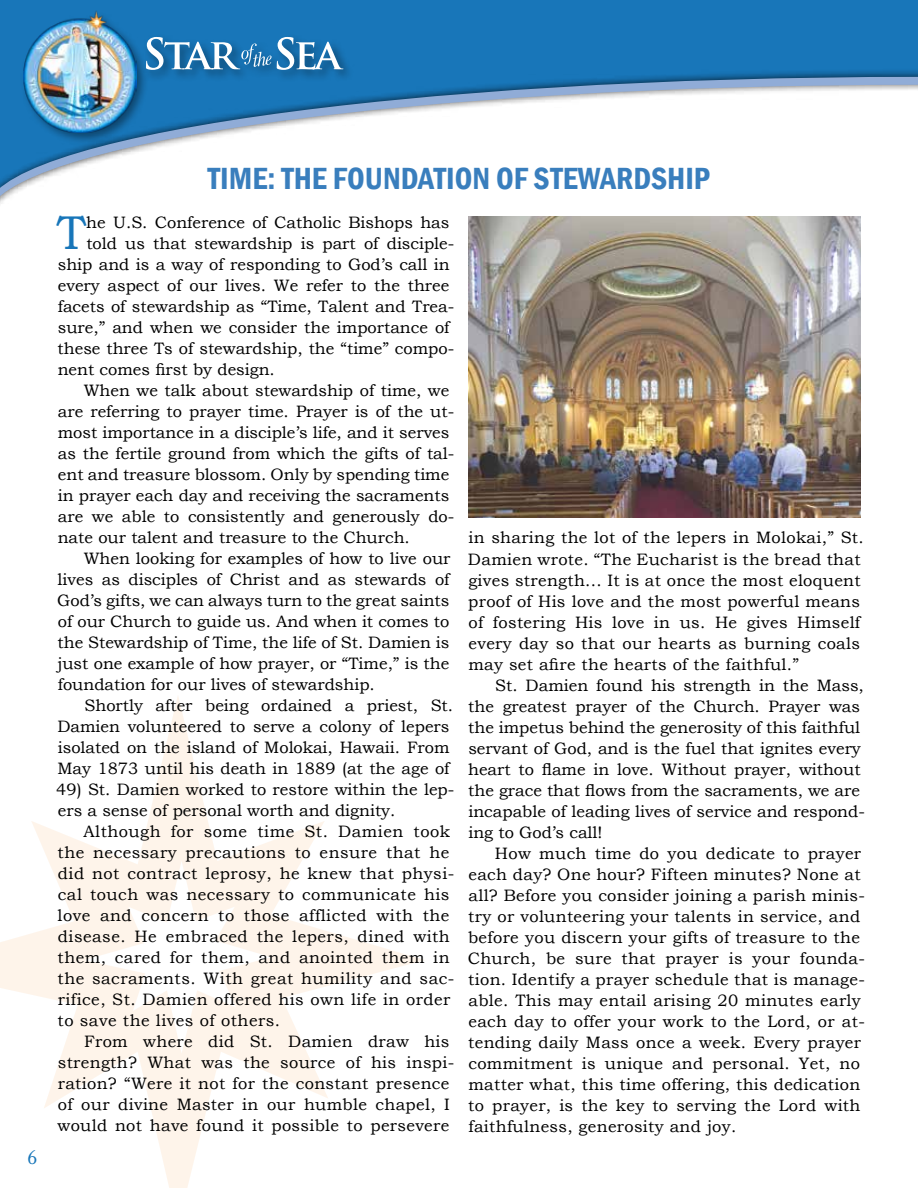
<style>
.page{position:relative;width:918px;height:1188px;background:#fff}
.page>*{position:absolute;margin:0;border:0;box-sizing:border-box;transform-origin:0 0}
.t1{font:47.4px "Bookman Old Style";color:#1876b9}
.t2{font:600 condensed 31.5px "Franklin Gothic";color:#397ebd}
.t3{font:21px "Adobe Caslon Pro";color:#1876b9}
.t4{font:16.5px/21px "Bookman Old Style";color:#000}
.t5{font:16.5px/21px "Bookman Old Style";letter-spacing:.02em;color:#000}
.t6{font:16.5px/21px "Bookman Old Style";letter-spacing:.03em;color:#000}
</style>
<div class="page">
<div style="left:0;top:0;width:918px;height:212px;background:#1876b9"></div>
<div style="left:0;top:69px;width:918px;height:152px;background:#000;opacity:.75"></div>
<svg style="left:0;top:77px;width:918px;height:138px;background:#d8e5f0"></svg>
<div style="left:20px;top:10px;width:129px;height:135px;background:#000;opacity:.41"></div>
<img style="left:24px;top:11px;width:112px;height:121px">
<div style="left:143px;top:34px;width:212px;height:49px;background:#000;opacity:.41"></div>
<svg style="left:146px;top:37px;width:197px;height:33px"></svg>
<svg style="left:0;top:697px;width:424px;height:491px"></svg>
<svg style="left:84px;top:861px;width:187px;height:192px"></svg>
<img style="left:468px;top:216px;width:393px;height:302px">
<p class="t3" style="left:27px;top:1145px;width:12px">6</p>
<h2 class="t2" style="left:208px;top:157px;width:504px">TIME: THE FOUNDATION OF STEWARDSHIP</h2>
<h1 class="t1" style="left:57px;top:202px;width:31px">T</h1>
<p class="t4" style="left:86px;top:212px;width:365px">he U.S. Conference of Catholic Bishops has</p>
<p class="t4" style="left:86px;top:233px;width:370px">told us that stewardship is part of disciple-</p>
<p class="t4" style="left:58px;top:254px;width:393px">ship and is a way of responding to God’s call in</p>
<p class="t4" style="left:58px;top:275px;width:393px">every aspect of our lives. We refer to the three</p>
<p class="t4" style="left:58px;top:296px;width:398px">facets of stewardship as “Time, Talent and Trea-</p>
<p class="t4" style="left:58px;top:317px;width:393px">sure,” and when we consider the importance of</p>
<p class="t4" style="left:58px;top:338px;width:398px">these three Ts of stewardship, the “time” compo-</p>
<p class="t4" style="left:58px;top:359px;width:219px">nent comes first by design.</p>
<p class="t4" style="left:84px;top:380px;width:367px">When we talk about stewardship of time, we</p>
<p class="t4" style="left:58px;top:401px;width:398px">are referring to prayer time. Prayer is of the ut-</p>
<p class="t4" style="left:58px;top:422px;width:393px">most importance in a disciple’s life, and it serves</p>
<p class="t4" style="left:58px;top:443px;width:398px">as the fertile ground from which the gifts of tal-</p>
<p class="t4" style="left:58px;top:464px;width:393px">ent and treasure blossom. Only by spending time</p>
<p class="t4" style="left:58px;top:485px;width:393px">in prayer each day and receiving the sacraments</p>
<p class="t4" style="left:58px;top:506px;width:398px">are we able to consistently and generously do-</p>
<p class="t4" style="left:58px;top:527px;width:354px">nate our talent and treasure to the Church.</p>
<p class="t4" style="left:84px;top:548px;width:368px">When looking for examples of how to live our</p>
<p class="t4" style="left:58px;top:569px;width:393px">lives as disciples of Christ and as stewards of</p>
<p class="t4" style="left:57px;top:590px;width:394px">God’s gifts, we can always turn to the great saints</p>
<p class="t4" style="left:58px;top:611px;width:393px">of our Church to guide us. And when it comes to</p>
<p class="t4" style="left:58px;top:632px;width:393px">the Stewardship of Time, the life of St. Damien is</p>
<p class="t4" style="left:57px;top:653px;width:393px">just one example of how prayer, or “Time,” is the</p>
<p class="t4" style="left:58px;top:674px;width:319px">foundation for our lives of stewardship.</p>
<p class="t4" style="left:85px;top:695px;width:370px">Shortly after being ordained a priest, St.</p>
<p class="t4" style="left:57px;top:716px;width:394px">Damien volunteered to serve a colony of lepers</p>
<p class="t4" style="left:58px;top:737px;width:393px">isolated on the island of Molokai, Hawaii. From</p>
<p class="t4" style="left:57px;top:758px;width:394px">May 1873 until his death in 1889 (at the age of</p>
<p class="t4" style="left:56px;top:779px;width:400px">49) St. Damien worked to restore within the lep&shy;ers a sense of personal worth and dignity.</p>
<p class="t6" style="left:58px;top:821px;width:398px;text-indent:26px">Although for some time St. Damien took the necessary precautions to ensure that he did not contract leprosy, he knew that physi&shy;cal touch was necessary to communicate his love and concern to those afflicted with the disease. He embraced the lepers, dined with them, cared for them, and anointed them in the sacraments. With great humility and sac&shy;rifice, St. Damien offered his own life in order to save the lives of others.</p>
<p class="t5" style="left:57px;top:1031px;width:398px;text-indent:27px">From where did St. Damien draw his strength? What was the source of his inspi&shy;ration? “Were it not for the constant presence of our divine Master in our humble chapel, I would not have found it possible to persevere</p>
<p class="t5" style="left:468px;top:527px;width:397px">in sharing the lot of the lepers in Molokai,” St.<br>Damien wrote. “The Eucharist is the bread that gives strength... It is at once the most eloquent proof of His love and the most powerful means of fostering His love in us. He gives Himself every day so that our hearts as burning coals may set afire the hearts of the faithful.”</p>
<p class="t4" style="left:468px;top:674px;width:398px;text-indent:27px">St. Damien found his strength in the Mass, the greatest prayer of the Church. Prayer was the impetus behind the generosity of this faithful servant of God, and is the fuel that ignites every heart to flame in love. Without prayer, without the grace that flows from the sacraments, we are incapable of leading lives of service and respond&shy;ing to God’s call!</p>
<p class="t5" style="left:468px;top:843px;width:399px;text-indent:27px">How much time do you dedicate to prayer each day? One hour? Fifteen minutes? None at all? Before you consider joining a parish minis&shy;try or volunteering your talents in service, and before you discern your gifts of treasure to the Church, be sure that prayer is your founda&shy;tion. Identify a prayer schedule that is manage&shy;able. This may entail arising 20 minutes early each day to offer your work to the Lord, or at&shy;tending daily Mass once a week. Every prayer commitment is unique and personal. Yet, no matter what, this time offering, this dedication to prayer, is the key to serving the Lord with faithfulness, generosity and joy.</p>
</div>
